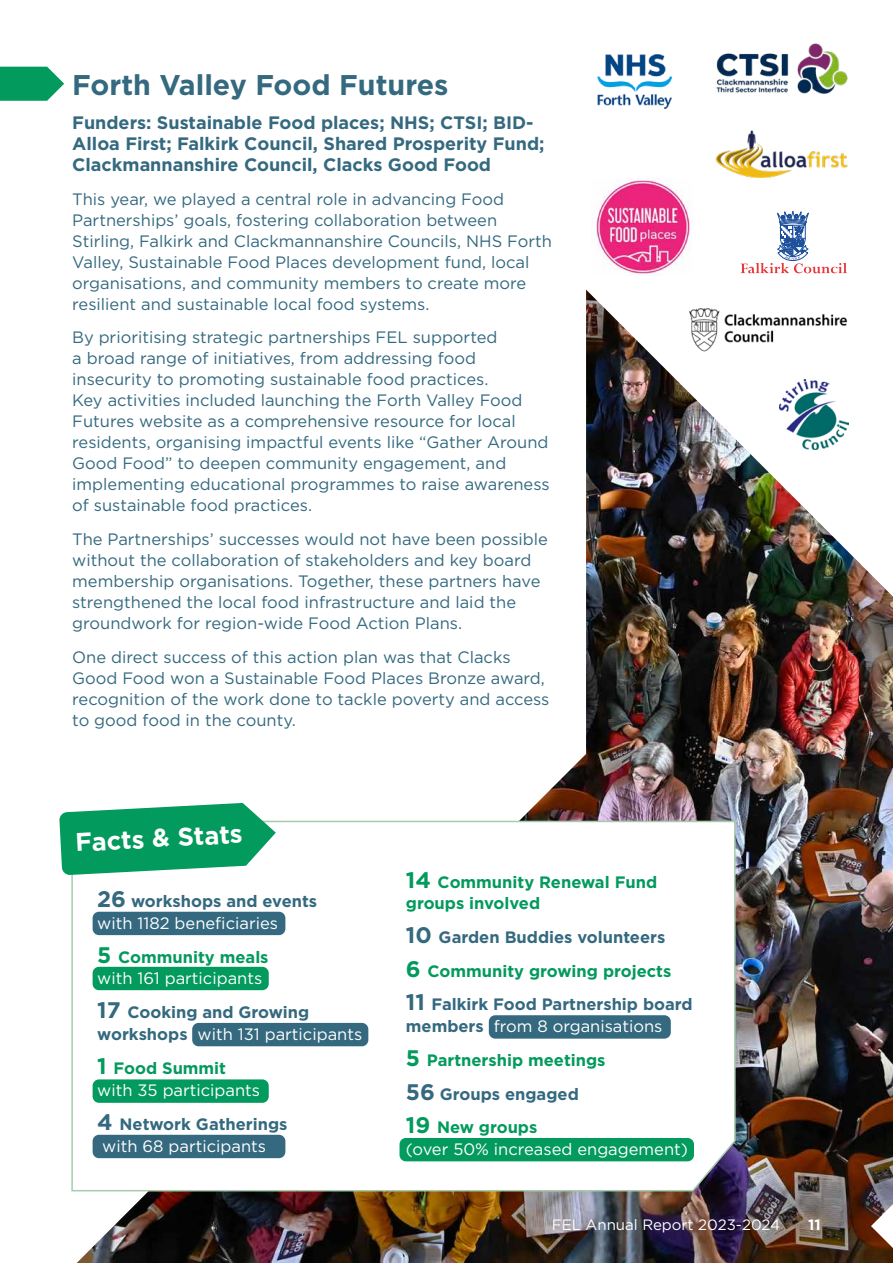
<style>
.page{position:relative;width:893px;height:1263px;background:#fff}
.page>*{position:absolute;margin:0;border:0;box-sizing:border-box;transform-origin:0 0}
.t1{font:700 28.5px "Gotham";color:#34697f}
.t2{font:700 25.5px "Gotham";color:#fff}
.t3{font:700 18px/21px "Gotham";color:#34697f}
.t4{font:16.5px/21px "Gotham";color:#34697f}
.t5{font:16.5px/21.8px "Gotham";color:#fff}
.t6{font:700 16.5px/33.8px "Gotham";color:#34697f}
.t7{font:700 16.5px/33.8px "Gotham";color:#039a5d}
.t8{font:15px "Gotham";color:#fff}
.t9{font:700 15px "Gotham";color:#fff}
.s1{font-weight:700;font-size:22.5px;color:#34697f}
.s2{font-weight:700;color:#34697f}
.s3{font-weight:700;font-size:22.5px;color:#039a5d}
.s4{font-weight:700;color:#039a5d}
.s5{font-size:22.5px}
.s6{font-weight:400;color:#fff}
.s7{font-size:22.5px;color:#039a5d}
.s8{color:#039a5d}
.s9{color:#34697f}
.s10{font-size:22.5px;color:#34697f}
</style>
<div class="page">
<img style="left:592px;top:179px;width:101px;height:96px">
<img style="left:597px;top:54px;width:76px;height:55px">
<img style="left:77px;top:290px;width:816px;height:973px">
<svg style="left:71px;top:820px;width:665px;height:372px"></svg>
<div style="left:93px;top:1079px;width:176px;height:24px;background:#039a5d;border-radius:6px"></div>
<svg style="left:1px;top:67px;width:63px;height:34px;background:#25a773"></svg>
<div style="left:192px;top:1023px;width:176px;height:23px;background:#34697f;border-radius:6px"></div>
<div style="left:93px;top:1135px;width:192px;height:23px;background:#34697f;border-radius:6px"></div>
<div style="left:93px;top:967px;width:176px;height:23px;background:#039a5d;border-radius:6px"></div>
<div style="left:93px;top:912px;width:192px;height:23px;background:#34697f;border-radius:6px"></div>
<div style="left:399px;top:1138px;width:295px;height:23px;background:#039a5d;border-radius:6px"></div>
<svg style="left:59px;top:803px;width:217px;height:72px"></svg>
<div style="left:489px;top:1015px;width:182px;height:24px;background:#34697f;border-radius:6px"></div>
<img style="left:0;top:0;width:1px;height:806px">
<img style="left:715px;top:130px;width:133px;height:48px">
<img style="left:716px;top:43px;width:132px;height:51px">
<svg style="left:741px;top:210px;width:106px;height:64px"></svg>
<svg style="left:871px;top:1191px;width:22px;height:70px"></svg>
<h1 class="t1" style="left:72px;top:66px;width:378px">Forth Valley Food Futures</h1>
<p class="t3" style="left:72px;top:112px;width:474px">Funders: Sustainable Food places; NHS; CTSI; BID-<br>Alloa First; Falkirk Council, Shared Prosperity Fund;<br>Clackmannanshire Council, Clacks Good Food</p>
<p class="t4" style="left:72px;top:188px;width:481px">This year, we played a central role in advancing Food Partnerships’ goals, fostering collaboration between Stirling, Falkirk and Clackmannanshire Councils, NHS Forth Valley, Sustainable Food Places development fund, local organisations, and community members to create more resilient and sustainable local food systems.</p>
<p class="t4" style="left:72px;top:327px;width:479px">By prioritising strategic partnerships FEL supported<br>a broad range of initiatives, from addressing food insecurity to promoting sustainable food practices.<br>Key activities included launching the Forth Valley Food Futures website as a comprehensive resource for local residents, organising impactful events like “Gather Around Good Food” to deepen community engagement, and implementing educational programmes to raise awareness of sustainable food practices.</p>
<p class="t4" style="left:72px;top:528px;width:477px">The Partnerships’ successes would not have been possible without the collaboration of stakeholders and key board membership organisations. Together, these partners have strengthened the local food infrastructure and laid the groundwork for region-wide Food Action Plans.</p>
<p class="t4" style="left:72px;top:646px;width:479px">One direct success of this action plan was that Clacks Good Food won a Sustainable Food Places Bronze award, recognition of the work done to tackle poverty and access to good food in the county.</p>
<h2 class="t2" style="left:75px;top:825px;width:169px;rotate:-3deg">Facts &amp; Stats</h2>
<p class="t5" style="left:97px;top:890px;width:221px"><span class="s1">26</span> <span class="s2">workshops and events </span>with 1182 beneficiaries</p>
<p class="t5" style="left:97px;top:945px;width:173px"><span class="s3">5</span> <span class="s4">Community meals </span>with 161 participants</p>
<p class="t6" style="left:97px;top:1001px;width:266px;line-height:21.8px"><span class="s5">17</span> Cooking and Growing workshops <span class="s6">with 131 participants</span></p>
<p class="t5" style="left:97px;top:1057px;width:164px"><span class="s3">1</span> <span class="s4">Food Summit </span>with 35 participants</p>
<p class="t5" style="left:97px;top:1113px;width:192px"><span class="s1">4</span> <span class="s2">Network Gatherings </span>with 68 participants</p>
<p class="t7" style="left:406px;top:871px;width:253px;line-height:21px"><span class="s5">14</span> Community Renewal Fund groups involved</p>
<p class="t6" style="left:406px;top:920px;width:288px"><span class="s5">10</span> Garden Buddies volunteers<br><span class="s7">6</span> <span class="s8">Community growing projects<br></span><span class="s5">11</span> Falkirk Food Partnership board</p>
<p class="t7" style="left:406px;top:1009px;width:258px"><span class="s9">members</span> <span class="s6">from 8 organisations<br></span><span class="s5">5</span> Partnership meetings<br><span class="s10">56</span> <span class="s9">Groups engaged<br></span><span class="s5">19</span> New groups</p>
<p class="t5" style="left:406px;top:1138px;width:284px">(over 50% increased engagement)</p>
<p class="t8" style="left:552px;top:1215px;width:230px">FEL Annual Report 2023-2024</p>
<p class="t9" style="left:808px;top:1215px;width:14px">11</p>
</div>
